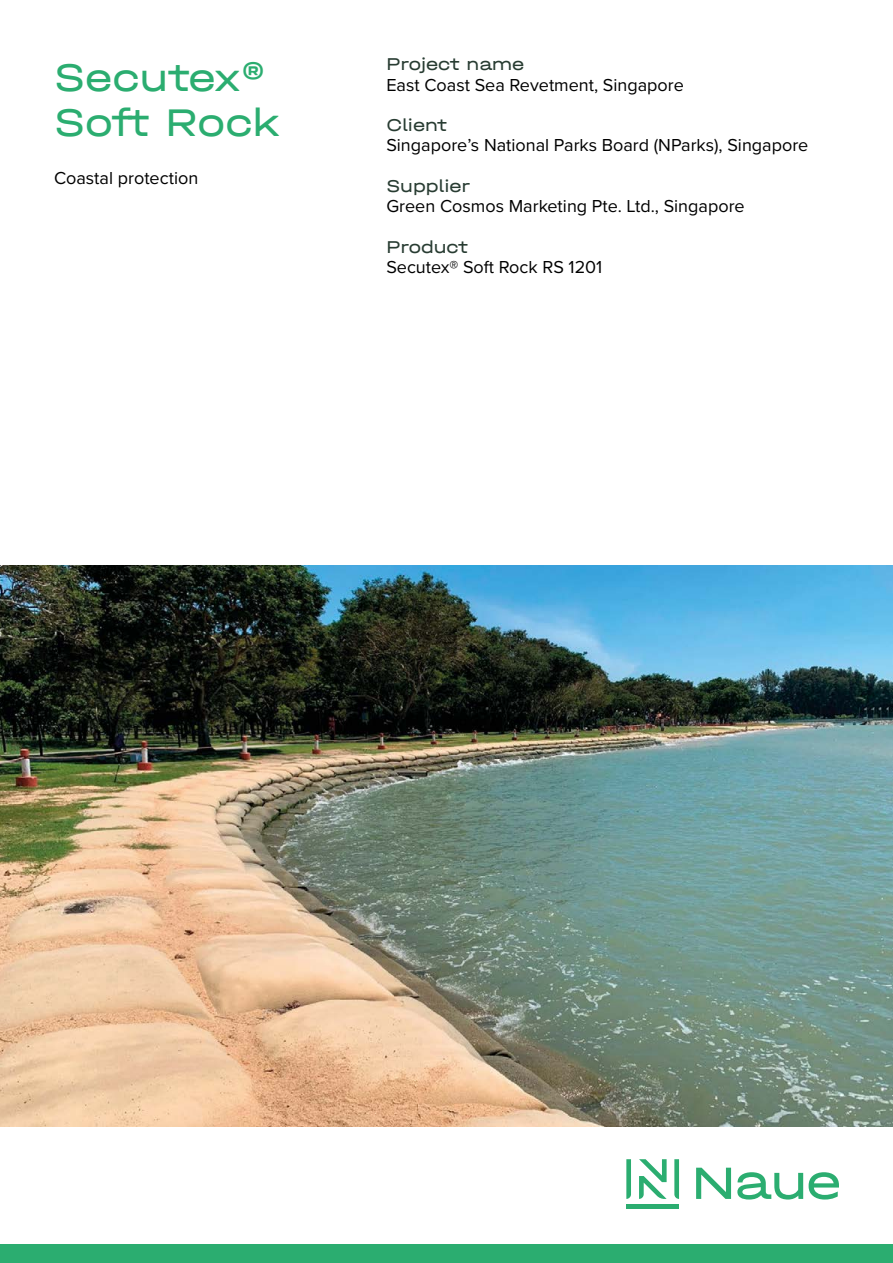
<style>
.page{position:relative;width:893px;height:1263px;background:#fff}
.page>*{position:absolute;margin:0;border:0;box-sizing:border-box;transform-origin:0 0}
.t1{font:40.5px/45px "Halvar Breit";color:#2bad70}
.t2{font:18px "Proxima Nova";color:#000}
.t3{font:18px "Halvar Breit";color:#283c32}
</style>
<div class="page">
<div style="left:626px;top:1204px;width:53px;height:5px;background:#2bad70"></div>
<svg style="left:626px;top:1159px;width:5px;height:40px"></svg>
<svg style="left:674px;top:1159px;width:5px;height:40px"></svg>
<svg style="left:639px;top:1159px;width:28px;height:40px"></svg>
<svg style="left:737px;top:1172px;width:66px;height:27px"></svg>
<svg style="left:809px;top:1172px;width:30px;height:27px"></svg>
<svg style="left:696px;top:1168px;width:35px;height:31px"></svg>
<div style="left:0;top:1245px;width:893px;height:18px;background:#2bad70"></div>
<img style="left:0;top:566px;width:893px;height:561px">
<h1 class="t1" style="left:54px;top:54px;width:228px">Secutex®<br>Soft Rock</h1>
<p class="t2" style="left:54px;top:165px;width:146px">Coastal protection</p>
<p class="t3" style="left:386px;top:53px;width:139px">Project name</p>
<p class="t2" style="left:386px;top:71px;width:299px">East Coast Sea Revetment, Singapore</p>
<p class="t3" style="left:386px;top:114px;width:62px">Client</p>
<p class="t2" style="left:386px;top:132px;width:424px">Singapore’s National Parks Board (NParks), Singapore</p>
<p class="t3" style="left:386px;top:175px;width:85px">Supplier</p>
<p class="t2" style="left:386px;top:193px;width:360px">Green Cosmos Marketing Pte. Ltd., Singapore</p>
<p class="t3" style="left:386px;top:235px;width:83px">Product</p>
<p class="t2" style="left:386px;top:253px;width:217px">Secutex® Soft Rock RS 1201</p>
</div>
